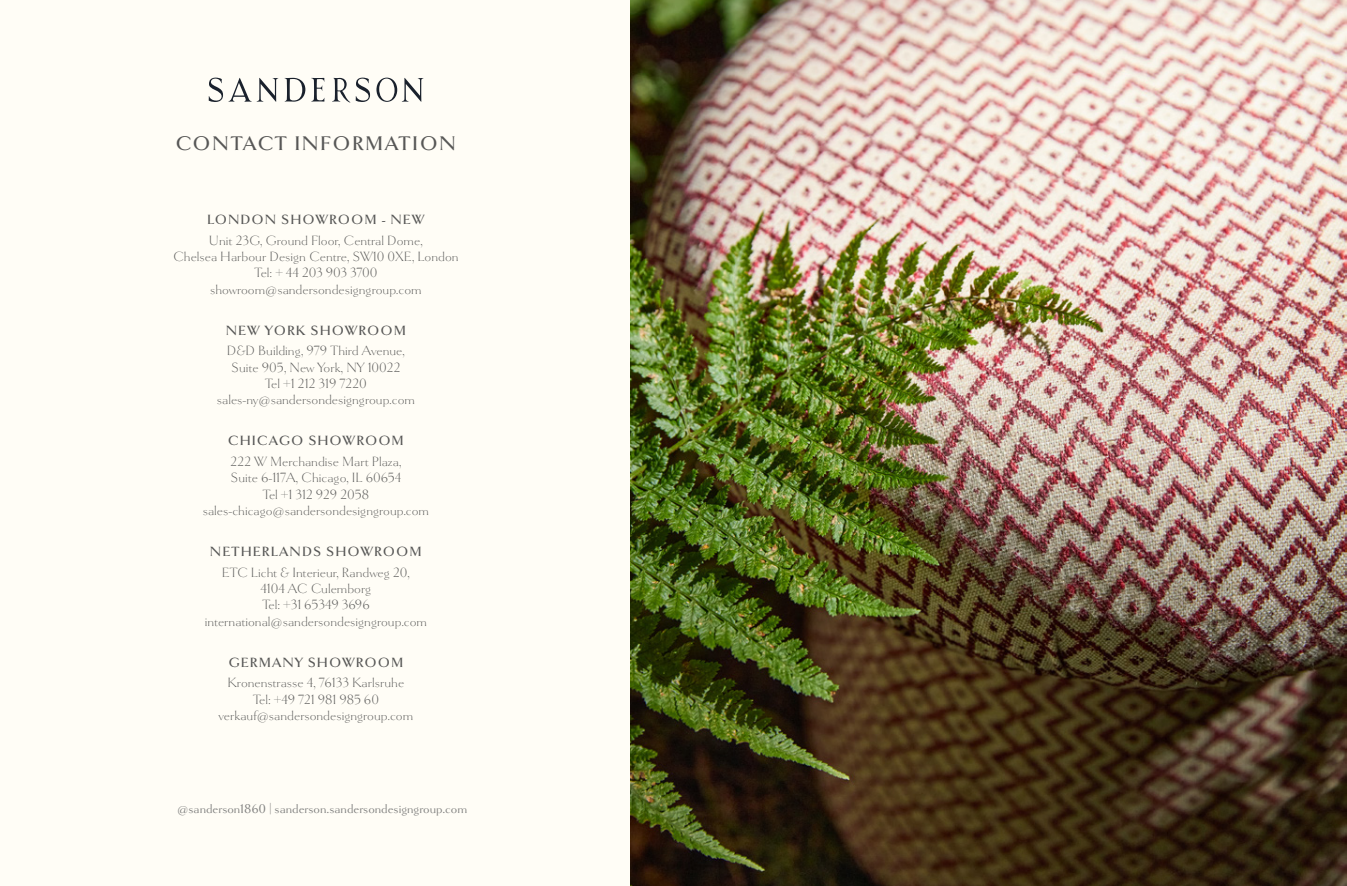
<style>
.page{position:relative;width:1347px;height:886px;background:#fff}
.page>*{position:absolute;margin:0;border:0;box-sizing:border-box;transform-origin:0 0}
.t1{font:700 20.75px "Goldenbook";letter-spacing:.07em;color:#575756}
.t2{font:300 14.12px/16.4px "Goldenbook";color:#575756;text-align:center}
.t3{font:700 14.12px "Goldenbook";letter-spacing:.07em;color:#575756}
.t4{font:13.38px "Goldenbook";color:#7e7e7d}
.s1{color:#575756}
</style>
<div class="page">
<div style="left:0;top:0;width:1346px;height:886px;background:#fffdf6"></div>
<img style="left:630px;top:0;width:716px;height:886px">
<svg style="left:284px;top:78px;width:21px;height:24px"></svg>
<svg style="left:311px;top:78px;width:13px;height:24px"></svg>
<svg style="left:376px;top:78px;width:47px;height:24px"></svg>
<svg style="left:208px;top:77px;width:70px;height:25px"></svg>
<svg style="left:332px;top:77px;width:38px;height:26px"></svg>
<h1 class="t1" style="left:176px;top:131px;width:282px">CONTACT INFORMATION</h1>
<p class="t3" style="left:207px;top:211px;width:219px">LONDON SHOWROOM - NEW</p>
<p class="t2" style="left:173px;top:232px;width:287px">Unit 23G, Ground Floor, Central Dome,<br>Chelsea Harbour Design Centre, SW10 0XE, London Tel: + 44 203 903 3700 showroom@sandersondesigngroup.com</p>
<p class="t3" style="left:226px;top:322px;width:182px">NEW YORK SHOWROOM</p>
<p class="t2" style="left:217px;top:343px;width:200px">D&amp;D Building, 979 Third Avenue,<br>Suite 905, New York, NY 10022<br>Tel +1 212 319 7220 sales-ny@sandersondesigngroup.com</p>
<p class="t3" style="left:228px;top:433px;width:177px">CHICAGO SHOWROOM</p>
<p class="t2" style="left:203px;top:453px;width:228px">222 W Merchandise Mart Plaza,<br>Suite 6-117A, Chicago, IL 60654<br>Tel +1 312 929 2058 sales-chicago@sandersondesigngroup.com</p>
<p class="t3" style="left:210px;top:543px;width:213px">NETHERLANDS SHOWROOM</p>
<p class="t2" style="left:205px;top:564px;width:224px">ETC Licht &amp; Interieur, Randweg 20,<br>4104 AC Culemborg<br>Tel: +31 65349 3696 international@sandersondesigngroup.com</p>
<p class="t3" style="left:228px;top:654px;width:176px">GERMANY SHOWROOM</p>
<p class="t2" style="left:219px;top:675px;width:196px">Kronenstrasse 4, 76133 Karlsruhe<br>Tel: +49 721 981 985 60 verkauf@sandersondesigngroup.com</p>
<p class="t4" style="left:177px;top:801px;width:291px">@sanderson1860 <span class="s1">|</span> sanderson.sandersondesigngroup.com</p>
</div>
